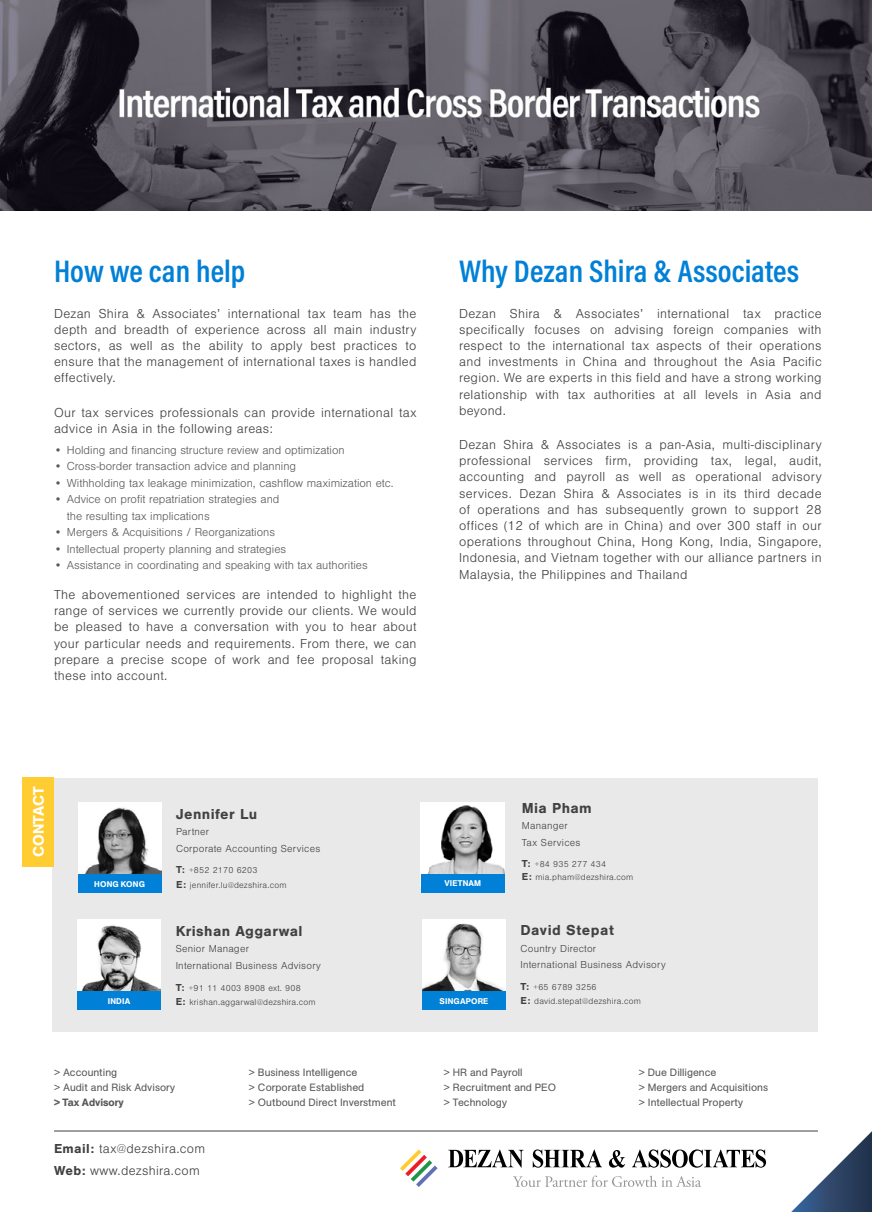
<style>
.page{position:relative;width:872px;height:1212px;background:#fff}
.page>*{position:absolute;margin:0;border:0;box-sizing:border-box;transform-origin:0 0}
.t1{font:600 31.5px "Acumin Pro Cond";color:#0080d6}
.t2{font:700 15px "Nimbus San";letter-spacing:.025em;color:#414042}
.t3{font:500 15px "Unlimited Sans";color:#fff}
.t4{font:300 13.5px/16.2px "Nimbus San";letter-spacing:.025em;color:#414042;text-align:justify}
.t5{font:300 12px/16.5px "Nimbus San";color:#58595b}
.t6{font:10.5px/15px "Unlimited Sans";color:#58595b}
.t7{font:300 10.5px/16.5px "Nimbus San";letter-spacing:.025em;color:#414042}
.t8{font:500 10.5px "Unlimited Sans";color:#58595b}
.t9{font:300 9px/12.6px "Nimbus San";letter-spacing:.025em;color:#414042}
.t10{font:500 8.25px "Unlimited Sans";letter-spacing:.025em;color:#fff}
.s1{font-weight:700;font-size:10.5px}
.s2{font-weight:700}
</style>
<div class="page">
<svg style="left:791px;top:1131px;width:81px;height:81px"></svg>
<div style="left:53px;top:779px;width:765px;height:253px;background:#e9e9ea"></div>
<div style="left:22px;top:777px;width:32px;height:89px;background:#ffcc31"></div>
<img style="left:421px;top:803px;width:83px;height:71px">
<div style="left:421px;top:874px;width:83px;height:19px;background:#0080d6"></div>
<div style="left:78px;top:802px;width:83px;height:84px;background:#fff"></div>
<img style="left:85px;top:807px;width:76px;height:67px">
<div style="left:78px;top:874px;width:83px;height:19px;background:#0080d6"></div>
<div style="left:77px;top:920px;width:84px;height:83px;background:#fff"></div>
<img style="left:79px;top:925px;width:82px;height:67px">
<div style="left:77px;top:992px;width:84px;height:18px;background:#0080d6"></div>
<svg style="left:448px;top:1149px;width:75px;height:18px"></svg>
<svg style="left:533px;top:1149px;width:69px;height:18px"></svg>
<svg style="left:609px;top:1150px;width:16px;height:17px"></svg>
<svg style="left:632px;top:1149px;width:134px;height:19px"></svg>
<svg style="left:400px;top:1149px;width:37px;height:38px"></svg>
<svg style="left:513px;top:1175px;width:188px;height:12px"></svg>
<hr style="left:54px;top:1131px;width:764px;height:1px;background:#414042">
<img style="left:0;top:0;width:872px;height:211px">
<img style="left:422px;top:920px;width:83px;height:72px">
<div style="left:422px;top:992px;width:83px;height:18px;background:#0080d6"></div>
<h1 class="t1" style="left:54px;top:250px;width:193px">How we can help</h1>
<p class="t4" style="left:54px;top:305px;width:364px">Dezan Shira &amp; Associates’ international tax team has the depth and breadth of experience across all main industry sectors, as well as the ability to apply best practices to ensure that the management of international taxes is handled effectively.</p>
<p class="t4" style="left:54px;top:404px;width:364px">Our tax services professionals can provide international tax advice in Asia in the following areas:</p>
<p class="t5" style="left:54px;top:442px;width:292px">• Holding and financing structure review and optimization</p>
<p class="t5" style="left:54px;top:458px;width:244px">• Cross-border transaction advice and planning</p>
<p class="t5" style="left:54px;top:475px;width:341px">• Withholding tax leakage minimization, cashflow maximization etc.</p>
<p class="t5" style="left:67px;top:491px;width:214px;text-indent:-13px">• Advice on profit repatriation strategies and the resulting tax implications</p>
<p class="t5" style="left:54px;top:524px;width:222px">• Mergers &amp; Acquisitions / Reorganizations</p>
<p class="t5" style="left:54px;top:541px;width:234px">• Intellectual property planning and strategies</p>
<p class="t5" style="left:54px;top:557px;width:315px">• Assistance in coordinating and speaking with tax authorities</p>
<p class="t4" style="left:54px;top:587px;width:364px">The abovementioned services are intended to highlight the range of services we currently provide our clients. We would be pleased to have a conversation with you to hear about your particular needs and requirements. From there, we can prepare a precise scope of work and fee proposal taking these into account.</p>
<h1 class="t1" style="left:459px;top:250px;width:342px">Why Dezan Shira &amp; Associates</h1>
<p class="t4" style="left:459px;top:305px;width:364px">Dezan Shira &amp; Associates’ international tax practice specifically focuses on advising foreign companies with respect to the international tax aspects of their operations and investments in China and throughout the Asia Pacific region. We are experts in this field and have a strong working relationship with tax authorities at all levels in Asia and beyond.</p>
<p class="t4" style="left:459px;top:437px;width:364px">Dezan Shira &amp; Associates is a pan-Asia, multi-disciplinary professional services firm, providing tax, legal, audit, accounting and payroll as well as operational advisory services. Dezan Shira &amp; Associates is in its third decade of operations and has subsequently grown to support 28 offices (12 of which are in China) and over 300 staff in our operations throughout China, Hong Kong, India, Singapore, Indonesia, and Vietnam together with our alliance partners in Malaysia, the Philippines and Thailand</p>
<p class="t3" style="left:28px;top:857px;width:72px;rotate:-90deg">CONTACT</p>
<p class="t2" style="left:176px;top:805px;width:83px">Jennifer Lu</p>
<p class="t7" style="left:176px;top:824px;width:146px">Partner<br>Corporate Accounting Services</p>
<p class="t9" style="left:176px;top:864px;width:83px"><span class="s1">T:</span> +852 2170 6203</p>
<p class="t10" style="left:94px;top:878px;width:52px">HONG KONG</p>
<p class="t9" style="left:176px;top:878px;width:112px"><span class="s1">E:</span> jennifer.lu@dezshira.com</p>
<p class="t2" style="left:176px;top:922px;width:128px">Krishan Aggarwal</p>
<p class="t7" style="left:176px;top:941px;width:147px">Senior Manager<br>International Business Advisory</p>
<p class="t9" style="left:176px;top:981px;width:127px"><span class="s1">T:</span> +91 11 4003 8908 ext. 908</p>
<p class="t10" style="left:108px;top:995px;width:24px">INDIA</p>
<p class="t9" style="left:176px;top:996px;width:141px"><span class="s1">E:</span> krishan.aggarwal@dezshira.com</p>
<p class="t10" style="left:444px;top:877px;width:38px">VIETNAM</p>
<p class="t2" style="left:522px;top:799px;width:71px">Mia Pham</p>
<p class="t7" style="left:522px;top:818px;width:60px">Mananger<br>Tax Services</p>
<p class="t9" style="left:522px;top:858px;width:113px"><span class="s1">T:</span> +84 935 277 434<br><span class="s1">E:</span> mia.pham@dezshira.com</p>
<p class="t2" style="left:520px;top:922px;width:95px">David Stepat</p>
<p class="t7" style="left:520px;top:940px;width:147px">Country Director<br>International Business Advisory</p>
<p class="t9" style="left:520px;top:981px;width:78px"><span class="s1">T:</span> +65 6789 3256</p>
<p class="t10" style="left:439px;top:995px;width:50px">SINGAPORE</p>
<p class="t9" style="left:520px;top:995px;width:122px"><span class="s1">E:</span> david.stepat@dezshira.com</p>
<p class="t6" style="left:54px;top:1065px;width:123px">&gt; Accounting<br>&gt; Audit and Risk Advisory</p>
<p class="t8" style="left:54px;top:1095px;width:71px">&gt; Tax Advisory</p>
<p class="t4" style="left:54px;top:1138px;width:153px;line-height:21.6px"><span class="s2">Email:</span> tax@dezshira.com<br><span class="s2">Web:</span> www.dezshira.com</p>
<p class="t6" style="left:249px;top:1065px;width:149px">&gt; Business Intelligence<br>&gt; Corporate Established<br>&gt; Outbound Direct Inverstment</p>
<p class="t6" style="left:444px;top:1065px;width:114px">&gt; HR and Payroll<br>&gt; Recruitment and PEO &gt; Technology</p>
<p class="t6" style="left:639px;top:1065px;width:131px">&gt; Due Dilligence<br>&gt; Mergers and Acquisitions &gt; Intellectual Property</p>
</div>
